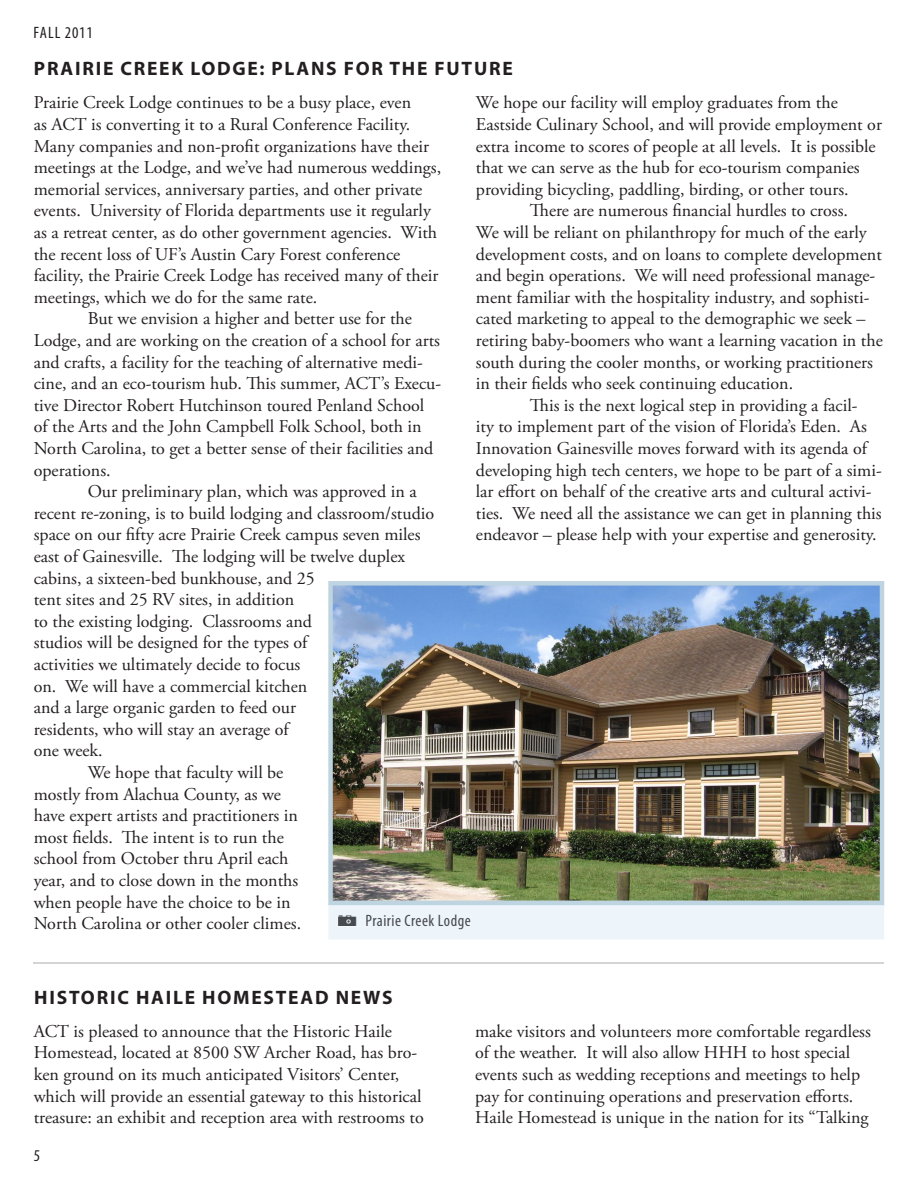
<style>
.page{position:relative;width:918px;height:1188px;background:#fff}
.page>*{position:absolute;margin:0;border:0;box-sizing:border-box;transform-origin:0 0}
.t1{font:700 19.5px "Myriad Pro";letter-spacing:.09em;color:#231f20}
.t2{font:18px/21.6px "Adobe Garamond Pro";color:#231f20}
.t3{font:condensed 16.5px "Myriad Pro";letter-spacing:.03em;color:#474a4e}
.t4{font:condensed 16.5px "Myriad Pro";letter-spacing:.05em;color:#231f20}
.s1{font-family:"Kamera Dings";font-stretch:normal}
</style>
<div class="page">
<hr style="left:34px;top:963px;width:850px;height:1px;background:#d4d4d2">
<img style="left:328px;top:581px;width:556px;height:324px">
<div style="left:328px;top:905px;width:556px;height:35px;background:#edf5fb"></div>
<div style="left:338px;top:916px;width:20px;height:10px;background:#edf5fb"></div>
<div style="left:366px;top:915px;width:104px;height:15px;background:#edf5fb"></div>
<p class="t4" style="left:34px;top:23px;width:61px">FALL 2011</p>
<p class="t1" style="left:34px;top:56px;width:480px">PRAIRIE CREEK LODGE: PLANS FOR THE FUTURE</p>
<p class="t2" style="left:34px;top:92px;width:379px">Prairie creek lodge continues to be a busy place, even</p>
<p class="t2" style="left:34px;top:114px;width:378px">as Act is converting it to a rural conference Facility.</p>
<p class="t2" style="left:34px;top:136px;width:397px">Many companies and non-profit organizations have their</p>
<p class="t2" style="left:34px;top:157px;width:409px">meetings at the lodge, and we’ve had numerous weddings,</p>
<p class="t2" style="left:34px;top:179px;width:390px">memorial services, anniversary parties, and other private</p>
<p class="t2" style="left:34px;top:200px;width:399px">events. university of Florida departments use it regularly</p>
<p class="t2" style="left:34px;top:222px;width:405px">as a retreat center, as do other government agencies. With</p>
<p class="t2" style="left:34px;top:244px;width:368px">the recent loss of uF’s Austin cary Forest conference</p>
<p class="t2" style="left:34px;top:265px;width:406px">facility, the Prairie creek lodge has received many of their</p>
<p class="t2" style="left:34px;top:287px;width:285px">meetings, which we do for the same rate.</p>
<p class="t2" style="left:88px;top:308px;width:326px">But we envision a higher and better use for the</p>
<p class="t2" style="left:34px;top:330px;width:408px">lodge, and are working on the creation of a school for arts</p>
<p class="t2" style="left:34px;top:352px;width:391px">and crafts, a facility for the teaching of alternative medi-</p>
<p class="t2" style="left:34px;top:373px;width:409px">cine, and an eco-tourism hub. This summer, Act’s execu-</p>
<p class="t2" style="left:34px;top:395px;width:392px">tive Director robert hutchinson toured Penland school</p>
<p class="t2" style="left:34px;top:416px;width:389px">of the Arts and the John campbell Folk school, both in</p>
<p class="t2" style="left:34px;top:438px;width:401px">north carolina, to get a better sense of their facilities and</p>
<p class="t2" style="left:34px;top:460px;width:78px">operations.</p>
<p class="t2" style="left:88px;top:481px;width:330px">our preliminary plan, which was approved in a</p>
<p class="t2" style="left:34px;top:503px;width:402px">recent re-zoning, is to build lodging and classroom/studio</p>
<p class="t2" style="left:34px;top:524px;width:388px">space on our fifty acre Prairie creek campus seven miles</p>
<p class="t2" style="left:34px;top:546px;width:373px">east of Gainesville. The lodging will be twelve duplex</p>
<p class="t2" style="left:34px;top:568px;width:283px">cabins, a sixteen-bed bunkhouse, and 25</p>
<p class="t2" style="left:34px;top:589px;width:262px">tent sites and 25 rv sites, in addition</p>
<p class="t2" style="left:34px;top:611px;width:280px">to the existing lodging. classrooms and</p>
<p class="t2" style="left:34px;top:632px;width:275px">studios will be designed for the types of</p>
<p class="t2" style="left:34px;top:654px;width:268px">activities we ultimately decide to focus</p>
<p class="t2" style="left:34px;top:676px;width:275px">on. We will have a commercial kitchen</p>
<p class="t2" style="left:34px;top:697px;width:264px">and a large organic garden to feed our</p>
<p class="t2" style="left:34px;top:719px;width:256px">residents, who will stay an average of</p>
<p class="t2" style="left:34px;top:740px;width:71px">one week.</p>
<p class="t2" style="left:88px;top:762px;width:197px">We hope that faculty will be</p>
<p class="t2" style="left:34px;top:784px;width:249px">mostly from Alachua county, as we</p>
<p class="t2" style="left:34px;top:805px;width:266px">have expert artists and practitioners in</p>
<p class="t2" style="left:34px;top:827px;width:252px">most fields. The intent is to run the</p>
<p class="t2" style="left:34px;top:848px;width:256px">school from october thru April each</p>
<p class="t2" style="left:34px;top:870px;width:266px">year, and to close down in the months</p>
<p class="t2" style="left:34px;top:892px;width:258px">when people have the choice to be in</p>
<p class="t2" style="left:34px;top:913px;width:269px">north carolina or other cooler climes.</p>
<p class="t2" style="left:476px;top:92px;width:364px">We hope our facility will employ graduates from the</p>
<p class="t2" style="left:476px;top:114px;width:408px">eastside culinary school, and will provide employment or</p>
<p class="t2" style="left:476px;top:136px;width:401px">extra income to scores of people at all levels. it is possible</p>
<p class="t2" style="left:476px;top:157px;width:385px">that we can serve as the hub for eco-tourism companies</p>
<p class="t2" style="left:476px;top:179px;width:374px">providing bicycling, paddling, birding, or other tours.</p>
<p class="t2" style="left:530px;top:200px;width:320px">There are numerous financial hurdles to cross.</p>
<p class="t2" style="left:476px;top:222px;width:392px">We will be reliant on philanthropy for much of the early</p>
<p class="t2" style="left:476px;top:244px;width:408px">development costs, and on loans to complete development</p>
<p class="t2" style="left:476px;top:265px;width:401px">and begin operations. We will need professional manage-</p>
<p class="t2" style="left:476px;top:287px;width:395px">ment familiar with the hospitality industry, and sophisti-</p>
<p class="t2" style="left:476px;top:308px;width:391px">cated marketing to appeal to the demographic we seek –</p>
<p class="t2" style="left:476px;top:330px;width:408px">retiring baby-boomers who want a learning vacation in the</p>
<p class="t2" style="left:476px;top:352px;width:399px">south during the cooler months, or working practitioners</p>
<p class="t2" style="left:476px;top:373px;width:319px">in their fields who seek continuing education.</p>
<p class="t2" style="left:530px;top:395px;width:329px">This is the next logical step in providing a facil-</p>
<p class="t2" style="left:476px;top:416px;width:393px">ity to implement part of the vision of Florida’s eden. As</p>
<p class="t2" style="left:476px;top:438px;width:393px">innovation Gainesville moves forward with its agenda of</p>
<p class="t2" style="left:476px;top:460px;width:407px">developing high tech centers, we hope to be part of a simi-</p>
<p class="t2" style="left:476px;top:481px;width:397px">lar effort on behalf of the creative arts and cultural activi-</p>
<p class="t2" style="left:476px;top:503px;width:407px">ties. We need all the assistance we can get in planning this</p>
<p class="t2" style="left:476px;top:524px;width:402px">endeavor – please help with your expertise and generosity.</p>
<p class="t3" style="left:337px;top:911px;width:135px"><span class="s1">1</span> Prairie Creek Lodge</p>
<p class="t1" style="left:34px;top:985px;width:360px">HISTORIC HAILE HOMESTEAD NEWS</p>
<p class="t2" style="left:34px;top:1021px;width:392px">Act is pleased to announce that the historic haile homestead, located at 8500 sW Archer road, has bro&shy;ken ground on its much anticipated visitors’ center, which will provide an essential gateway to this historical treasure: an exhibit and reception area with restrooms to</p>
<p class="t2" style="left:475px;top:1021px;width:397px">make visitors and volunteers more comfortable regardless of the weather. it will also allow hhh to host special events such as wedding receptions and meetings to help pay for continuing operations and preservation efforts. haile homestead is unique in the nation for its “talking</p>
<p class="t4" style="left:34px;top:1146px;width:8px">5</p>
</div>
